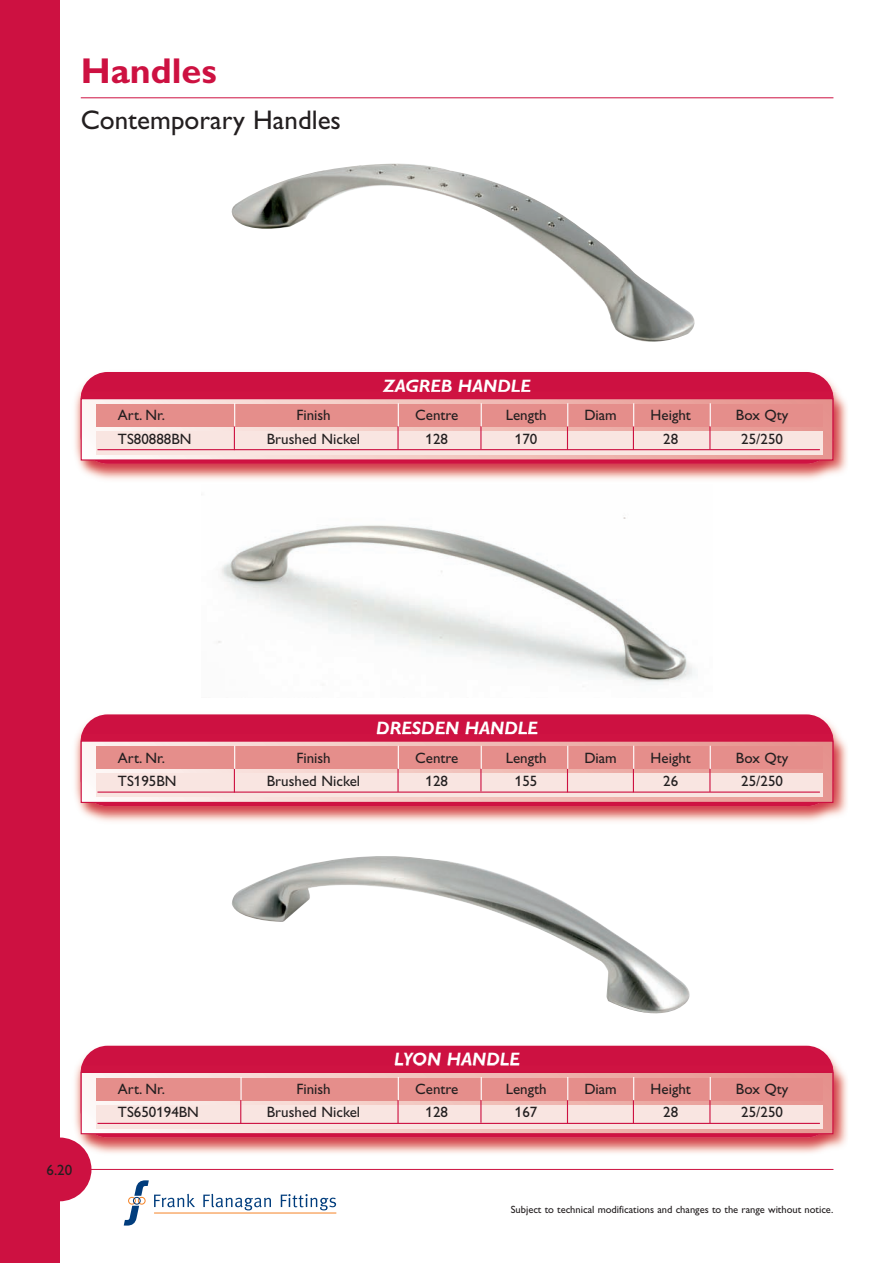
<style>
.page{position:relative;width:893px;height:1263px;background:#fff}
.page>*{position:absolute;margin:0;border:0;box-sizing:border-box;transform-origin:0 0}
.t1{font:700 36px "Gill Alt One";color:#cd1141}
.t2{font:27px "Gill Alt One";color:#231f20}
.t3{font:italic 700 18px "Gill Alt One";color:#fff}
.t4{font:15px "Gill Alt One";color:#231f20}
.t5{font:10.5px "Gill Alt One";color:#231f20}
</style>
<div class="page">
<div style="left:81px;top:372px;width:752px;height:92px;background:#cd1141;border-radius:27px"></div>
<img style="left:75px;top:391px;width:772px;height:89px">
<img style="left:81px;top:391px;width:752px;height:73px">
<img style="left:383px;top:391px;width:147px;height:1px">
<div style="left:81px;top:398px;width:752px;height:62px;border:1px solid #cd1141"></div>
<svg style="left:82px;top:399px;width:750px;height:60px;background:#efbab7"></svg>
<hr style="left:97px;top:449px;width:723px;height:1px;background:#cd1141">
<div style="left:81px;top:714px;width:752px;height:92px;background:#cd1141;border-radius:27px"></div>
<img style="left:75px;top:734px;width:772px;height:88px">
<img style="left:81px;top:734px;width:752px;height:72px">
<img style="left:377px;top:734px;width:161px;height:1px">
<div style="left:81px;top:740px;width:752px;height:63px;border:1px solid #cd1141"></div>
<svg style="left:82px;top:742px;width:750px;height:60px;background:#efbbb8"></svg>
<hr style="left:97px;top:791px;width:723px;height:2px;background:#cd1141">
<img style="left:79px;top:1045px;width:759px;height:114px">
<div style="left:81px;top:1046px;width:752px;height:91px;background:#cd1141;border-radius:27px"></div>
<img style="left:75px;top:1065px;width:772px;height:89px">
<img style="left:81px;top:1065px;width:752px;height:72px">
<img style="left:395px;top:1065px;width:125px;height:1px">
<div style="left:81px;top:1072px;width:752px;height:62px;border:1px solid #cd1141"></div>
<svg style="left:82px;top:1073px;width:750px;height:60px;background:#efbbb7"></svg>
<hr style="left:97px;top:1123px;width:723px;height:1px;background:#cd1141">
<img style="left:232px;top:856px;width:458px;height:158px">
<img style="left:218px;top:517px;width:477px;height:168px">
<img style="left:231px;top:163px;width:464px;height:179px">
<div style="left:28px;top:1137px;width:63px;height:64px;background:#cd1141;border-radius:50%"></div>
<div style="left:0;top:0;width:60px;height:1263px;background:#cd1141"></div>
<svg style="left:124px;top:1180px;width:71px;height:45px"></svg>
<svg style="left:203px;top:1194px;width:68px;height:16px"></svg>
<svg style="left:281px;top:1194px;width:55px;height:16px"></svg>
<hr style="left:154px;top:1212px;width:182px;height:1px;background:#f58427">
<hr style="left:81px;top:97px;width:752px;height:1px;background:#cd1141">
<hr style="left:60px;top:1169px;width:773px;height:1px;background:#cd1141">
<h1 class="t1" style="left:81px;top:57px;width:138px">Handles</h1>
<h2 class="t2" style="left:81px;top:109px;width:262px">Contemporary Handles</h2>
<p class="t3" style="left:383px;top:379px;width:149px">ZAGREB HANDLE</p>
<p class="t4" style="left:118px;top:410px;width:49px">Art. Nr.</p>
<p class="t4" style="left:296px;top:410px;width:36px">Finish</p>
<p class="t4" style="left:415px;top:410px;width:45px">Centre</p>
<p class="t4" style="left:506px;top:410px;width:42px">Length</p>
<p class="t4" style="left:584px;top:410px;width:34px">Diam</p>
<p class="t4" style="left:651px;top:410px;width:42px">Height</p>
<p class="t4" style="left:736px;top:410px;width:54px">Box Qty</p>
<p class="t4" style="left:118px;top:433px;width:75px">TS80888BN</p>
<p class="t4" style="left:267px;top:433px;width:95px">Brushed Nickel</p>
<p class="t4" style="left:426px;top:433px;width:24px">128</p>
<p class="t4" style="left:515px;top:433px;width:24px">170</p>
<p class="t4" style="left:663px;top:433px;width:16px">28</p>
<p class="t4" style="left:741px;top:433px;width:43px">25/250</p>
<p class="t3" style="left:376px;top:721px;width:163px">DRESDEN HANDLE</p>
<p class="t4" style="left:118px;top:752px;width:49px">Art. Nr.</p>
<p class="t4" style="left:296px;top:752px;width:36px">Finish</p>
<p class="t4" style="left:415px;top:752px;width:45px">Centre</p>
<p class="t4" style="left:506px;top:752px;width:42px">Length</p>
<p class="t4" style="left:584px;top:752px;width:34px">Diam</p>
<p class="t4" style="left:651px;top:752px;width:42px">Height</p>
<p class="t4" style="left:736px;top:752px;width:54px">Box Qty</p>
<p class="t4" style="left:118px;top:775px;width:60px">TS195BN</p>
<p class="t4" style="left:267px;top:775px;width:95px">Brushed Nickel</p>
<p class="t4" style="left:426px;top:775px;width:24px">128</p>
<p class="t4" style="left:515px;top:775px;width:24px">155</p>
<p class="t4" style="left:663px;top:775px;width:16px">26</p>
<p class="t4" style="left:741px;top:775px;width:43px">25/250</p>
<p class="t4" style="left:47px;top:1164px;width:27px">6.20</p>
<p class="t3" style="left:394px;top:1052px;width:127px">LYON HANDLE</p>
<p class="t4" style="left:118px;top:1083px;width:49px">Art. Nr.</p>
<p class="t4" style="left:296px;top:1083px;width:36px">Finish</p>
<p class="t4" style="left:415px;top:1083px;width:45px">Centre</p>
<p class="t4" style="left:506px;top:1083px;width:42px">Length</p>
<p class="t4" style="left:584px;top:1083px;width:34px">Diam</p>
<p class="t4" style="left:651px;top:1083px;width:42px">Height</p>
<p class="t4" style="left:736px;top:1083px;width:54px">Box Qty</p>
<p class="t4" style="left:118px;top:1107px;width:83px">TS650194BN</p>
<p class="t4" style="left:267px;top:1107px;width:95px">Brushed Nickel</p>
<p class="t4" style="left:426px;top:1107px;width:24px">128</p>
<p class="t4" style="left:515px;top:1107px;width:24px">167</p>
<p class="t4" style="left:663px;top:1107px;width:16px">28</p>
<p class="t4" style="left:741px;top:1107px;width:43px">25/250</p>
<p class="t5" style="left:511px;top:1205px;width:324px">Subject to technical modifications and changes to the range without notice.</p>
</div>
